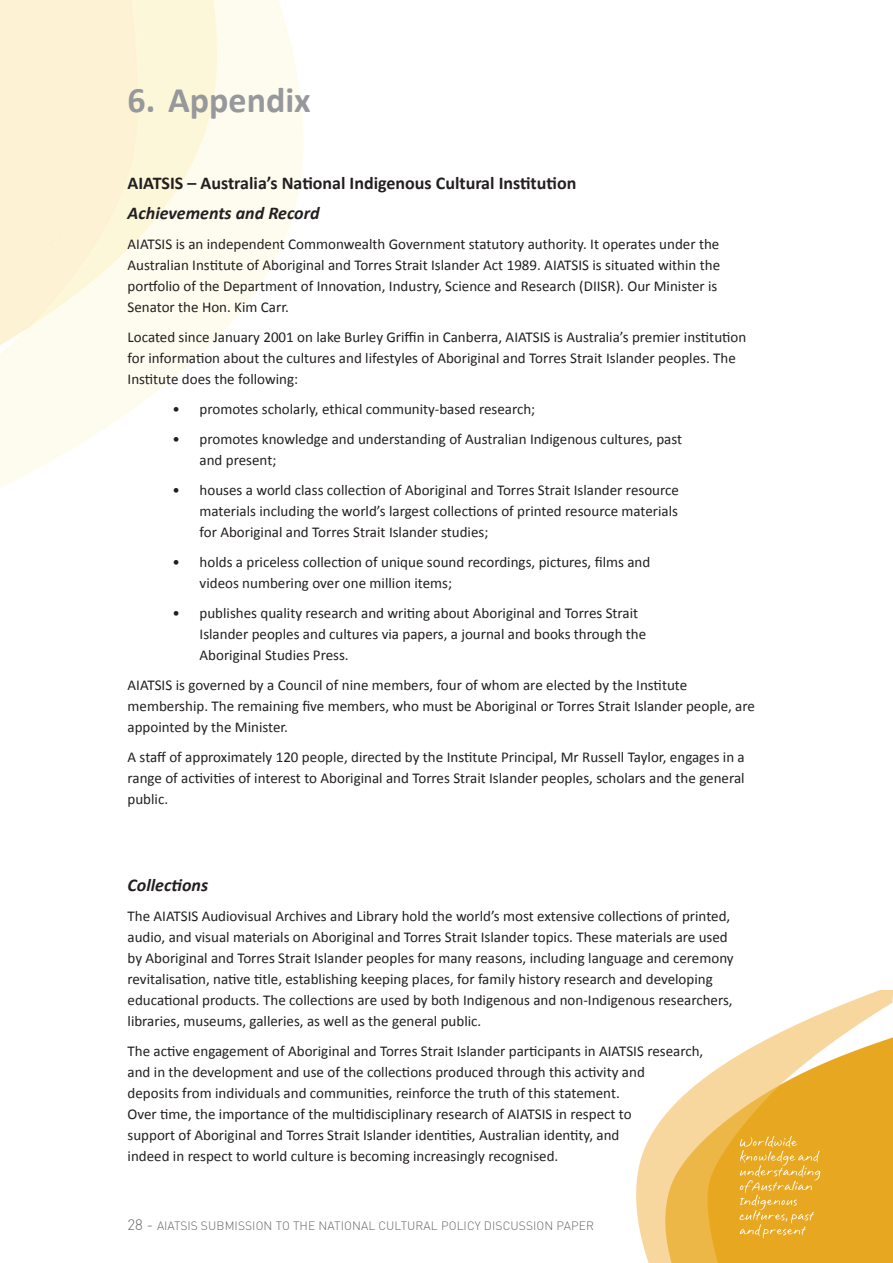
<style>
.page{position:relative;width:893px;height:1263px;background:#fff}
.page>*{position:absolute;margin:0;border:0;box-sizing:border-box;transform-origin:0 0}
.t1{font:700 36px "Calibri";color:#96989b}
.t2{font:700 18px "Calibri";color:#231f20}
.t3{font:italic 700 18px "Calibri";color:#231f20}
.t4{font:15px/21px "Calibri";color:#231f20}
.t5{font:300 12px "DINOT";letter-spacing:.01em;color:#67676a}
.s1{font-size:15px}
</style>
<div class="page">
<img style="left:636px;top:991px;width:257px;height:272px">
<h1 class="t1" style="left:128px;top:78px;width:185px">6. Appendix</h1>
<p class="t2" style="left:128px;top:171px;width:450px">AIATSIS – Australia’s National Indigenous Cultural Institution</p>
<h4 class="t3" style="left:128px;top:201px;width:194px">Achievements and Record</h4>
<p class="t4" style="left:128px;top:232px;width:594px">AIATSIS is an independent Commonwealth Government statutory authority. It operates under the Australian Institute of Aboriginal and Torres Strait Islander Act 1989. AIATSIS is situated within the portfolio of the Department of Innovation, Industry, Science and Research (DIISR). Our Minister is Senator the Hon. Kim Carr.</p>
<p class="t4" style="left:128px;top:325px;width:620px">Located since January 2001 on lake Burley Griffin in Canberra, AIATSIS is Australia’s premier institution for information about the cultures and lifestyles of Aboriginal and Torres Strait Islander peoples. The<br>Institute does the following:</p>
<p class="t4" style="left:173px;top:397px;width:364px">• promotes scholarly, ethical community-based research;</p>
<p class="t4" style="left:200px;top:427px;width:484px;text-indent:-27px">• promotes knowledge and understanding of Australian Indigenous cultures, past and present;</p>
<p class="t4" style="left:200px;top:478px;width:481px;text-align:justify;text-indent:-27px">• houses a world class collection of Aboriginal and Torres Strait Islander resource materials including the world’s largest collections of printed resource materials for Aboriginal and Torres Strait Islander studies;</p>
<p class="t4" style="left:200px;top:550px;width:452px;text-indent:-27px">• holds a priceless collection of unique sound recordings, pictures, films and videos numbering over one million items;</p>
<p class="t4" style="left:200px;top:601px;width:448px;text-indent:-27px">• publishes quality research and writing about Aboriginal and Torres Strait<br>Islander peoples and cultures via papers, a journal and books through the<br>Aboriginal Studies Press.</p>
<p class="t4" style="left:128px;top:673px;width:629px">AIATSIS is governed by a Council of nine members, four of whom are elected by the Institute membership. The remaining five members, who must be Aboriginal or Torres Strait Islander people, are appointed by the Minister.</p>
<p class="t4" style="left:128px;top:745px;width:619px;text-align:justify">A staff of approximately 120 people, directed by the Institute Principal, Mr Russell Taylor, engages in a range of activities of interest to Aboriginal and Torres Strait Islander peoples, scholars and the general public.</p>
<h4 class="t3" style="left:128px;top:874px;width:82px">Collections</h4>
<p class="t4" style="left:128px;top:905px;width:608px">The AIATSIS Audiovisual Archives and Library hold the world’s most extensive collections of printed, audio, and visual materials on Aboriginal and Torres Strait Islander topics. These materials are used by Aboriginal and Torres Strait Islander peoples for many reasons, including language and ceremony revitalisation, native title, establishing keeping places, for family history research and developing educational products. The collections are used by both Indigenous and non-Indigenous researchers, libraries, museums, galleries, as well as the general public.</p>
<p class="t4" style="left:128px;top:1040px;width:577px">The active engagement of Aboriginal and Torres Strait Islander participants in AIATSIS research, and in the development and use of the collections produced through this activity and<br>deposits from individuals and communities, reinforce the truth of this statement.<br>Over time, the importance of the multidisciplinary research of AIATSIS in respect to<br>support of Aboriginal and Torres Strait Islander identities, Australian identity, and<br>indeed in respect to world culture is becoming increasingly recognised.</p>
<p class="t5" style="left:128px;top:1218px;width:468px"><span class="s1">28 -</span> AIATSIS SUBMISSION TO THE NATIONAL CULTURAL POLICY DISCUSSION PAPER</p>
</div>
